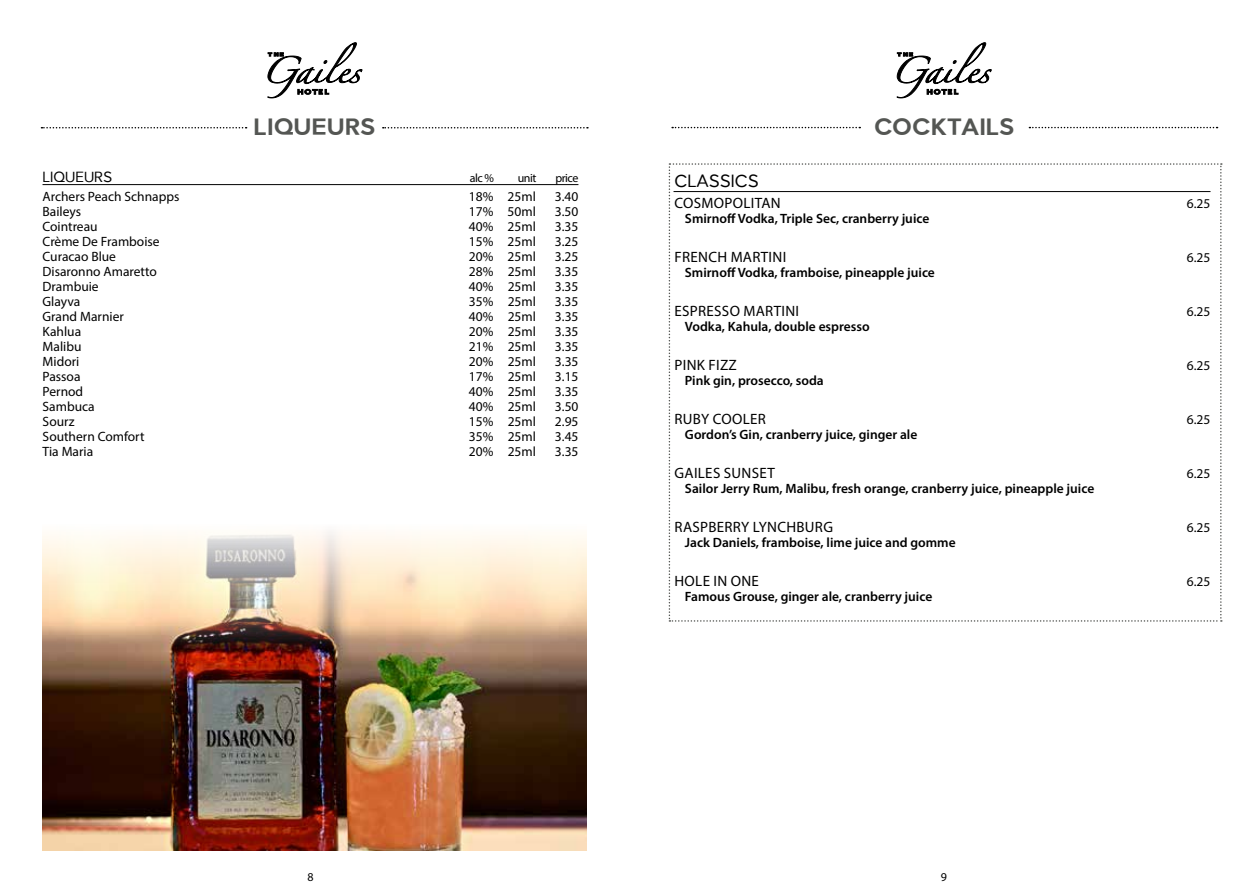
<style>
.page{position:relative;width:1259px;height:893px;background:#fff}
.page>*{position:absolute;margin:0;border:0;box-sizing:border-box;transform-origin:0 0}
.t1{font:700 24px "Larke Neue";color:#545653}
.t2{font:18px "Larke Neue";color:#000}
.t3{font:15px "Myriad Pro";letter-spacing:.02em;color:#000}
.t4{font:15px "Larke Neue";color:#000}
.t5{font:13.5px "Myriad Pro";color:#000}
.t6{font:600 13.5px "Myriad Pro";color:#000}
.t7{font:12px "Myriad Pro";letter-spacing:-.04em;color:#000}
</style>
<div class="page">
<svg style="left:267px;top:42px;width:95px;height:56px"></svg>
<svg style="left:897px;top:42px;width:94px;height:56px"></svg>
<svg style="left:668px;top:163px;width:553px;height:459px"></svg>
<svg style="left:672px;top:127px;width:188px;height:1px"></svg>
<svg style="left:1029px;top:127px;width:188px;height:1px"></svg>
<hr style="left:673px;top:191px;width:537px;height:1px;background:#000">
<svg style="left:41px;top:127px;width:206px;height:1px"></svg>
<svg style="left:383px;top:127px;width:205px;height:2px"></svg>
<hr style="left:43px;top:184px;width:535px;height:1px;background:#000">
<img style="left:43px;top:531px;width:544px;height:319px">
<h1 class="t1" style="left:254px;top:112px;width:123px">LIQUEURS</h1>
<p class="t4" style="left:43px;top:167px;width:71px">LIQUEURS</p>
<p class="t7" style="left:470px;top:170px;width:26px">alc %</p>
<p class="t7" style="left:518px;top:170px;width:20px">unit</p>
<p class="t7" style="left:555px;top:170px;width:25px">price</p>
<p class="t5" style="left:43px;top:188px;width:138px">Archers Peach Schnapps</p>
<p class="t5" style="left:469px;top:188px;width:69px">18% 25ml</p>
<p class="t5" style="left:555px;top:188px;width:25px">3.40</p>
<p class="t5" style="left:43px;top:203px;width:40px">Baileys</p>
<p class="t5" style="left:469px;top:203px;width:69px">17% 50ml</p>
<p class="t5" style="left:555px;top:203px;width:25px">3.50</p>
<p class="t5" style="left:43px;top:218px;width:57px">Cointreau</p>
<p class="t5" style="left:469px;top:218px;width:69px">40% 25ml</p>
<p class="t5" style="left:555px;top:218px;width:25px">3.35</p>
<p class="t5" style="left:43px;top:233px;width:119px">Crème De Framboise</p>
<p class="t5" style="left:469px;top:233px;width:69px">15% 25ml</p>
<p class="t5" style="left:555px;top:233px;width:25px">3.25</p>
<p class="t5" style="left:43px;top:248px;width:75px">Curacao Blue</p>
<p class="t5" style="left:469px;top:248px;width:69px">20% 25ml</p>
<p class="t5" style="left:555px;top:248px;width:25px">3.25</p>
<p class="t5" style="left:43px;top:263px;width:116px">Disaronno Amaretto</p>
<p class="t5" style="left:469px;top:263px;width:69px">28% 25ml</p>
<p class="t5" style="left:555px;top:263px;width:25px">3.35</p>
<p class="t5" style="left:43px;top:278px;width:58px">Drambuie</p>
<p class="t5" style="left:469px;top:278px;width:69px">40% 25ml</p>
<p class="t5" style="left:555px;top:278px;width:25px">3.35</p>
<p class="t5" style="left:43px;top:293px;width:39px">Glayva</p>
<p class="t5" style="left:469px;top:293px;width:69px">35% 25ml</p>
<p class="t5" style="left:555px;top:293px;width:25px">3.35</p>
<p class="t5" style="left:43px;top:308px;width:83px">Grand Marnier</p>
<p class="t5" style="left:469px;top:308px;width:69px">40% 25ml</p>
<p class="t5" style="left:555px;top:308px;width:25px">3.35</p>
<p class="t5" style="left:43px;top:323px;width:40px">Kahlua</p>
<p class="t5" style="left:469px;top:323px;width:69px">20% 25ml</p>
<p class="t5" style="left:555px;top:323px;width:25px">3.35</p>
<p class="t5" style="left:43px;top:338px;width:40px">Malibu</p>
<p class="t5" style="left:469px;top:338px;width:69px">21% 25ml</p>
<p class="t5" style="left:555px;top:338px;width:25px">3.35</p>
<p class="t5" style="left:43px;top:353px;width:38px">Midori</p>
<p class="t5" style="left:469px;top:353px;width:69px">20% 25ml</p>
<p class="t5" style="left:555px;top:353px;width:25px">3.35</p>
<p class="t5" style="left:43px;top:368px;width:39px">Passoa</p>
<p class="t5" style="left:469px;top:368px;width:69px">17% 25ml</p>
<p class="t5" style="left:555px;top:368px;width:25px">3.15</p>
<p class="t5" style="left:43px;top:383px;width:42px">Pernod</p>
<p class="t5" style="left:469px;top:383px;width:69px">40% 25ml</p>
<p class="t5" style="left:555px;top:383px;width:25px">3.35</p>
<p class="t5" style="left:43px;top:398px;width:54px">Sambuca</p>
<p class="t5" style="left:469px;top:398px;width:69px">40% 25ml</p>
<p class="t5" style="left:555px;top:398px;width:25px">3.50</p>
<p class="t5" style="left:43px;top:413px;width:33px">Sourz</p>
<p class="t5" style="left:469px;top:413px;width:69px">15% 25ml</p>
<p class="t5" style="left:555px;top:413px;width:25px">2.95</p>
<p class="t5" style="left:43px;top:428px;width:103px">Southern Comfort</p>
<p class="t5" style="left:469px;top:428px;width:69px">35% 25ml</p>
<p class="t5" style="left:555px;top:428px;width:25px">3.45</p>
<p class="t5" style="left:43px;top:443px;width:52px">Tia Maria</p>
<p class="t5" style="left:469px;top:443px;width:69px">20% 25ml</p>
<p class="t5" style="left:555px;top:443px;width:25px">3.35</p>
<h1 class="t1" style="left:874px;top:112px;width:142px">COCKTAILS</h1>
<h2 class="t2" style="left:674px;top:170px;width:86px">CLASSICS</h2>
<p class="t3" style="left:674px;top:194px;width:108px">COSMOPOLITAN</p>
<p class="t5" style="left:1186px;top:195px;width:25px">6.25</p>
<p class="t6" style="left:685px;top:210px;width:246px">Smirnoff Vodka, Triple Sec, cranberry juice</p>
<p class="t3" style="left:674px;top:248px;width:113px">FRENCH MARTINI</p>
<p class="t5" style="left:1186px;top:249px;width:25px">6.25</p>
<p class="t6" style="left:685px;top:264px;width:251px">Smirnoff Vodka, framboise, pineapple juice</p>
<p class="t3" style="left:674px;top:302px;width:126px">ESPRESSO MARTINI</p>
<p class="t5" style="left:1186px;top:303px;width:25px">6.25</p>
<p class="t6" style="left:685px;top:318px;width:186px">Vodka, Kahula, double espresso</p>
<p class="t3" style="left:674px;top:356px;width:64px">PINK FIZZ</p>
<p class="t5" style="left:1186px;top:357px;width:25px">6.25</p>
<p class="t6" style="left:685px;top:372px;width:140px">Pink gin, prosecco, soda</p>
<p class="t3" style="left:674px;top:410px;width:93px">RUBY COOLER</p>
<p class="t5" style="left:1186px;top:411px;width:25px">6.25</p>
<p class="t6" style="left:685px;top:426px;width:234px">Gordon’s Gin, cranberry juice, ginger ale</p>
<p class="t3" style="left:674px;top:464px;width:102px">GAILES SUNSET</p>
<p class="t5" style="left:1186px;top:465px;width:25px">6.25</p>
<p class="t6" style="left:685px;top:480px;width:411px">Sailor Jerry Rum, Malibu, fresh orange, cranberry juice, pineapple juice</p>
<p class="t3" style="left:674px;top:518px;width:160px">RASPBERRY LYNCHBURG</p>
<p class="t5" style="left:1186px;top:519px;width:25px">6.25</p>
<p class="t6" style="left:685px;top:534px;width:272px">Jack Daniels, framboise, lime juice and gomme</p>
<p class="t3" style="left:674px;top:572px;width:86px">HOLE IN ONE</p>
<p class="t5" style="left:1186px;top:573px;width:25px">6.25</p>
<p class="t6" style="left:685px;top:588px;width:249px">Famous Grouse, ginger ale, cranberry juice</p>
<p class="t7" style="left:307px;top:869px;width:8px">8</p>
<p class="t7" style="left:941px;top:869px;width:8px">9</p>
</div>
